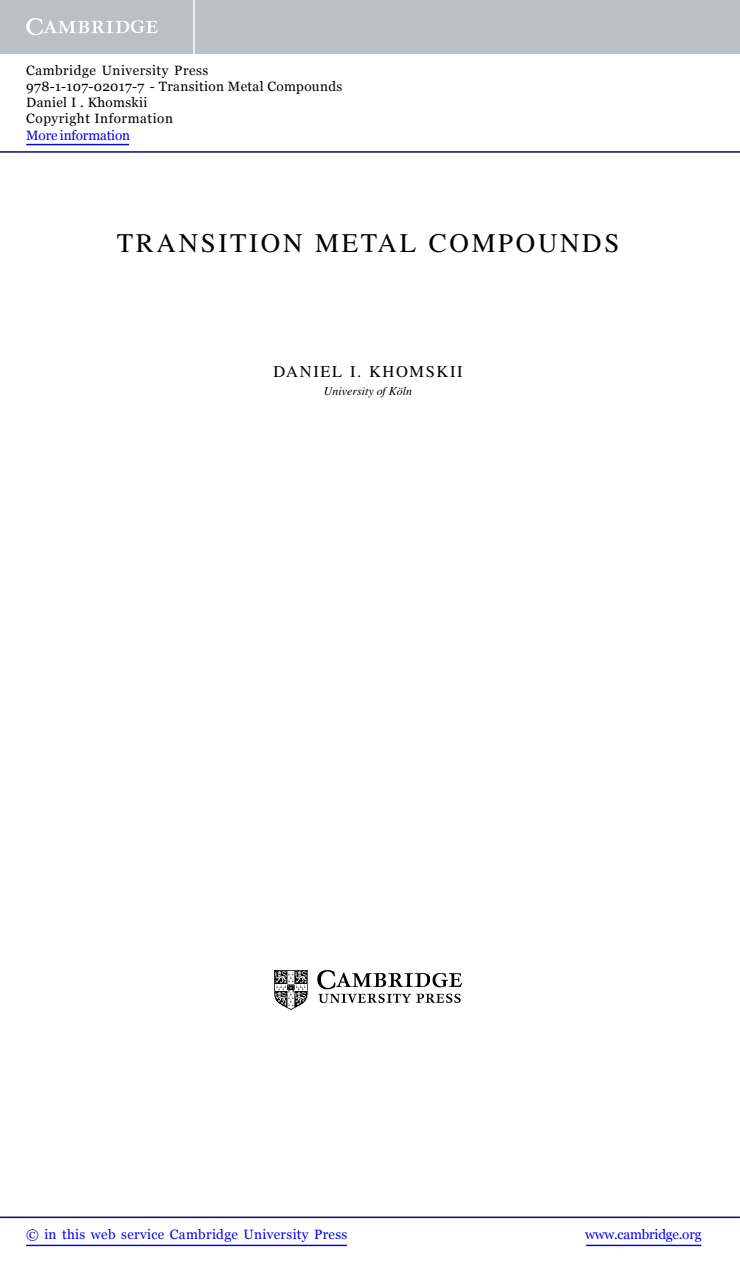
<style>
.page{position:relative;width:740px;height:1268px;background:#fff}
.page>*{position:absolute;margin:0;border:0;box-sizing:border-box;transform-origin:0 0}
.t1{font:26.85px "Times";letter-spacing:.1em;color:#000}
.t2{font:16.5px "Times";letter-spacing:.1em;color:#000}
.t3{font:13.5px/16.2px "Georgia";letter-spacing:.025em;color:#000}
.t4{font:13.5px "Georgia";letter-spacing:.025em;color:#0000f1}
.t5{font:13.5px "Georgia";letter-spacing:-.015em;color:#0000f1}
.t6{font:13.5px "Georgia";letter-spacing:-.01em;color:#0000f1}
.t7{font:italic 12px "Times";color:#000}
</style>
<div class="page">
<img style="left:274px;top:971px;width:187px;height:39px">
<div style="left:0;top:0;width:740px;height:54px;background:#bac0c6"></div>
<svg style="left:26px;top:18px;width:132px;height:17px"></svg>
<hr style="left:193px;top:0;width:2px;height:54px;background:#fff">
<hr style="left:0;top:151px;width:740px;height:2px;background:#150666">
<hr style="left:586px;top:1245px;width:115px;height:1px;background:#0000f1">
<hr style="left:0;top:1216px;width:740px;height:2px;background:#150666">
<hr style="left:26px;top:1245px;width:321px;height:1px;background:#0000f1">
<hr style="left:26px;top:144px;width:103px;height:1px;background:#0000f1">
<p class="t3" style="left:26px;top:62px;width:317px">Cambridge University Press<br>978-1-107-02017-7 - Transition Metal Compounds<br>Daniel I . Khomskii<br>Copyright Information</p>
<p class="t6" style="left:26px;top:127px;width:105px">More information</p>
<h1 class="t1" style="left:117px;top:233px;width:504px">TRANSITION METAL COMPOUNDS</h1>
<p class="t2" style="left:273px;top:366px;width:191px">DANIEL I. KHOMSKII</p>
<p class="t7" style="left:324px;top:387px;width:90px">University of Köln</p>
<p class="t4" style="left:26px;top:1226px;width:323px">© in this web service Cambridge University Press</p>
<p class="t5" style="left:585px;top:1226px;width:118px">www.cambridge.org</p>
</div>
